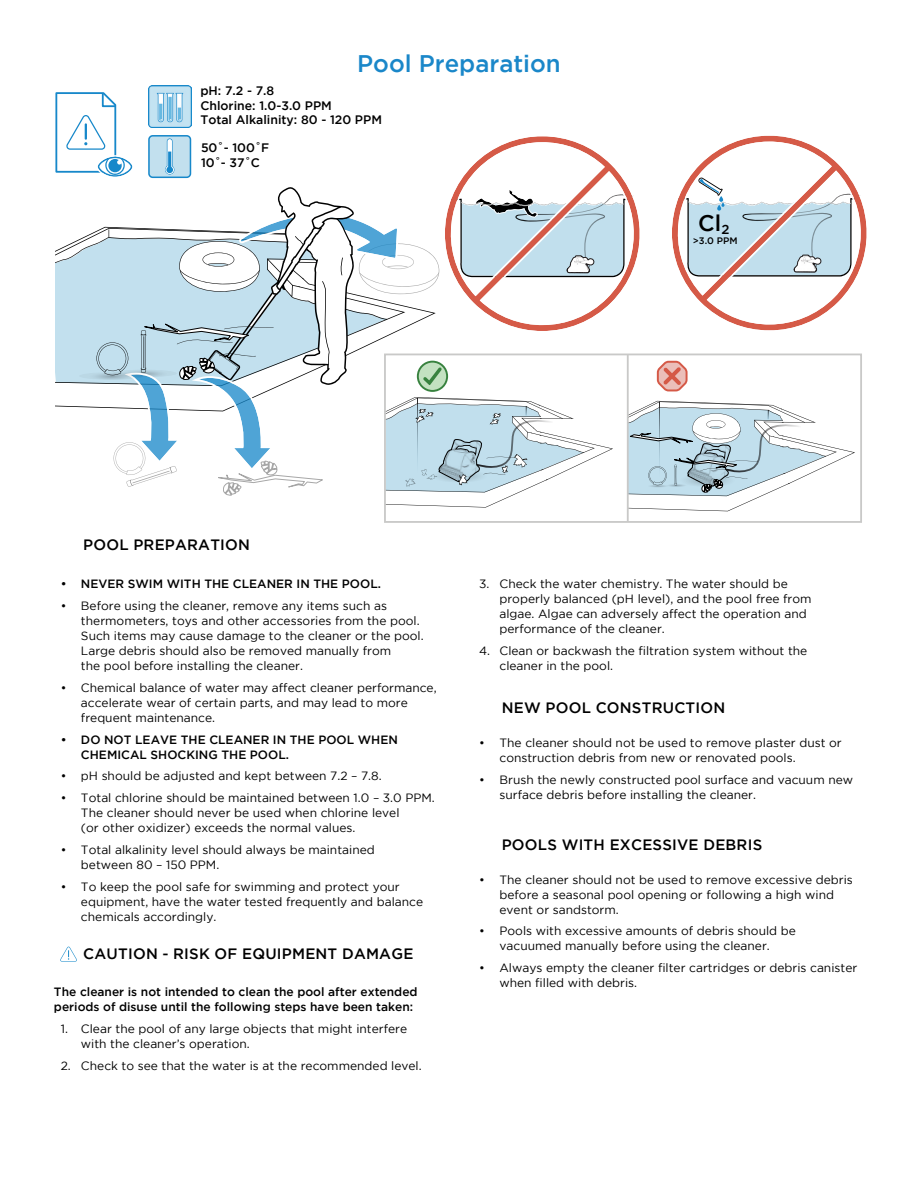
<style>
.page{position:relative;width:918px;height:1188px;background:#fff}
.page>*{position:absolute;margin:0;border:0;box-sizing:border-box;transform-origin:0 0}
.t1{font:500 24px "Gotham";color:#1a87c9}
.t2{font:500 22.5px "Gotham";color:#000}
.t3{font:500 15px "Gotham";letter-spacing:.015em;color:#000}
.t4{font:500 12.3px/14.7px "Gotham";color:#010101}
.t5{font:12px/15px "Gotham";color:#000}
.t6{font:500 12px/15px "Gotham";color:#000}
.t7{font:500 9.45px "Gotham";color:#000}
</style>
<div class="page">
<svg style="left:60px;top:947px;width:17px;height:15px"></svg>
<hr style="left:627px;top:354px;width:2px;height:168px;background:#c9c9c8">
<img style="left:148px;top:85px;width:43px;height:6px">
<svg style="left:55px;top:91px;width:812px;height:420px"></svg>
<h1 class="t1" style="left:357px;top:49px;width:205px">Pool Preparation</h1>
<p class="t4" style="left:200px;top:83px;width:183px">pH: 7.2 - 7.8<br>Chlorine: 1.0-3.0 PPM<br>Total Alkalinity: 80 - 120 PPM</p>
<p class="t4" style="left:201px;top:140px;width:70px">50˚- 100˚F<br>10˚- 37˚C</p>
<h2 class="t2" style="left:698px;top:210px;width:33px">Cl<sub>2</sub></h2>
<p class="t7" style="left:693px;top:236px;width:46px">&gt;3.0 PPM</p>
<p class="t3" style="left:83px;top:536px;width:168px">POOL PREPARATION</p>
<p class="t6" style="left:61px;top:576px;width:322px">• NEVER SWIM WITH THE CLEANER IN THE POOL.</p>
<p class="t5" style="left:81px;top:598px;width:344px;text-indent:-20px">• Before using the cleaner, remove any items such as thermometers, toys and other accessories from the pool.<br>Such items may cause damage to the cleaner or the pool.<br>Large debris should also be removed manually from<br>the pool before installing the cleaner.</p>
<p class="t5" style="left:81px;top:680px;width:357px;text-indent:-20px">• Chemical balance of water may affect cleaner performance, accelerate wear of certain parts, and may lead to more frequent maintenance.</p>
<p class="t6" style="left:81px;top:732px;width:318px;text-indent:-20px">• DO NOT LEAVE THE CLEANER IN THE POOL WHEN<br>CHEMICAL SHOCKING THE POOL.</p>
<p class="t5" style="left:61px;top:768px;width:322px">• pH should be adjusted and kept between 7.2 – 7.8.</p>
<p class="t5" style="left:81px;top:790px;width:355px;text-indent:-20px">• Total chlorine should be maintained between 1.0 – 3.0 PPM.<br>The cleaner should never be used when chlorine level<br>(or other oxidizer) exceeds the normal values.</p>
<p class="t5" style="left:81px;top:842px;width:295px;text-indent:-20px">• Total alkalinity level should always be maintained between 80 – 150 PPM.</p>
<p class="t5" style="left:81px;top:879px;width:344px;text-indent:-20px">• To keep the pool safe for swimming and protect your equipment, have the water tested frequently and balance chemicals accordingly.</p>
<p class="t3" style="left:83px;top:945px;width:332px">CAUTION - RISK OF EQUIPMENT DAMAGE</p>
<p class="t6" style="left:54px;top:984px;width:365px">The cleaner is not intended to clean the pool after extended periods of disuse until the following steps have been taken:</p>
<p class="t5" style="left:81px;top:1021px;width:328px;text-indent:-20px">1. Clear the pool of any large objects that might interfere with the cleaner’s operation.</p>
<p class="t5" style="left:61px;top:1058px;width:362px">2. Check to see that the water is at the recommended level.</p>
<p class="t5" style="left:499px;top:576px;width:314px;text-indent:-20px">3. Check the water chemistry. The water should be properly balanced (pH level), and the pool free from algae. Algae can adversely affect the operation and performance of the cleaner.</p>
<p class="t5" style="left:499px;top:643px;width:309px;text-indent:-20px">4. Clean or backwash the filtration system without the cleaner in the pool.</p>
<p class="t3" style="left:502px;top:699px;width:225px">NEW POOL CONSTRUCTION</p>
<p class="t5" style="left:499px;top:735px;width:344px;text-indent:-20px">• The cleaner should not be used to remove plaster dust or construction debris from new or renovated pools.</p>
<p class="t5" style="left:499px;top:772px;width:355px;text-indent:-20px">• Brush the newly constructed pool surface and vacuum new surface debris before installing the cleaner.</p>
<p class="t3" style="left:502px;top:836px;width:262px">POOLS WITH EXCESSIVE DEBRIS</p>
<p class="t5" style="left:499px;top:872px;width:355px;text-indent:-20px">• The cleaner should not be used to remove excessive debris before a seasonal pool opening or following a high wind event or sandstorm.</p>
<p class="t5" style="left:479px;top:924px;width:318px;text-align:center">• Pools with excessive amounts of debris should be vacuumed manually before using the cleaner.</p>
<p class="t5" style="left:499px;top:960px;width:359px;text-indent:-20px">• Always empty the cleaner filter cartridges or debris canister when filled with debris.</p>
</div>
